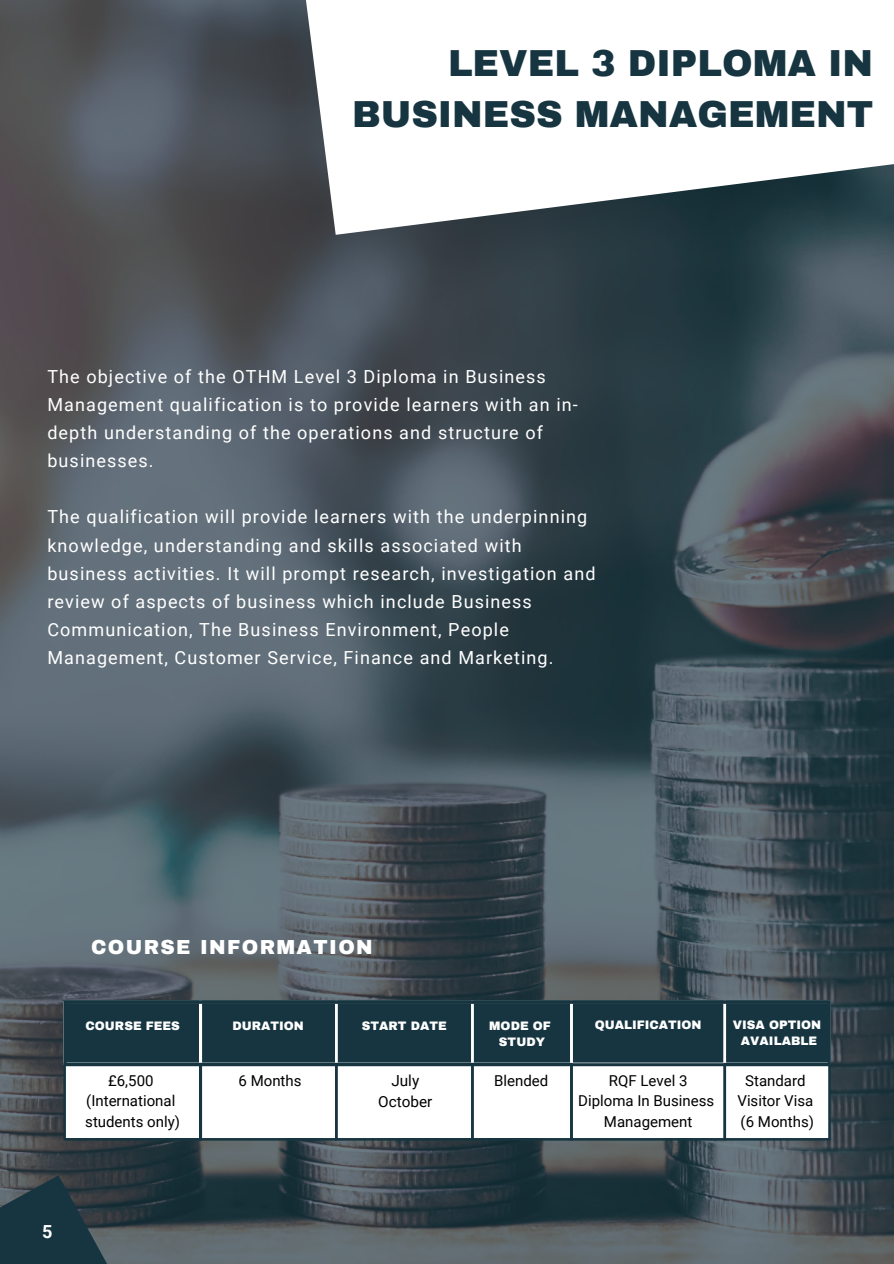
<style>
.page{position:relative;width:894px;height:1264px;background:#fff}
.page>*{position:absolute;margin:0;border:0;box-sizing:border-box;transform-origin:0 0}
.t1{font:900 36.75px/50.7px "Archivo";color:#163540;text-align:right}
.t2{font:900 19.8px "Archivo";letter-spacing:.07em;color:#fff}
.t3{font:18px/28.2px "Roboto";letter-spacing:.06em;color:#fff}
.t4{font:700 18px "Roboto";color:#fff}
.t5{font:15.3px/20.7px "Roboto";color:#000;text-align:center}
.t6{font:15px/20.2px "Roboto";color:#000;text-align:center}
.t7{font:900 12px/16px "Archivo";color:#fff;text-align:center}
</style>
<div class="page">
<img style="left:0;top:0;width:893px;height:1263px">
<svg style="left:253px;top:0;width:640px;height:235px"></svg>
<svg style="left:0;top:1175px;width:139px;height:88px;background:#2b3f47"></svg>
<svg style="left:63px;top:1000px;width:767px;height:140px"></svg>
<h1 class="t1" style="left:352px;top:38px;width:522px">LEVEL 3 DIPLOMA IN<br>BUSINESS MANAGEMENT</h1>
<p class="t3" style="left:47px;top:362px;width:531px">The objective of the OTHM Level 3 Diploma in Business Management qualification is to provide learners with an in&shy;depth understanding of the operations and structure of businesses.</p>
<p class="t3" style="left:47px;top:503px;width:549px">The qualification will provide learners with the underpinning knowledge, understanding and skills associated with business activities. It will prompt research, investigation and review of aspects of business which include Business Communication, The Business Environment, People Management, Customer Service, Finance and Marketing.</p>
<p class="t2" style="left:91px;top:936px;width:283px">COURSE INFORMATION</p>
<p class="t7" style="left:86px;top:1018px;width:96px">COURSE FEES</p>
<p class="t7" style="left:232px;top:1018px;width:73px">DURATION</p>
<p class="t7" style="left:362px;top:1018px;width:86px">START DATE</p>
<p class="t7" style="left:489px;top:1018px;width:63px">MODE OF<br>STUDY</p>
<p class="t7" style="left:732px;top:1016px;width:90px">VISA OPTION<br>AVAILABLE</p>
<p class="t6" style="left:85px;top:1070px;width:96px">£6,500 (International students only)</p>
<p class="t6" style="left:238px;top:1070px;width:64px">6 Months</p>
<p class="t5" style="left:378px;top:1070px;width:56px">July<br>October</p>
<p class="t6" style="left:737px;top:1070px;width:78px">Standard<br>Visitor Visa (6 Months)</p>
<p class="t7" style="left:594px;top:1016px;width:108px">QUALIFICATION</p>
<p class="t6" style="left:494px;top:1070px;width:56px">Blended</p>
<p class="t6" style="left:578px;top:1070px;width:137px">RQF Level 3<br>Diploma In Business<br>Management</p>
<p class="t4" style="left:42px;top:1220px;width:12px">5</p>
</div>
